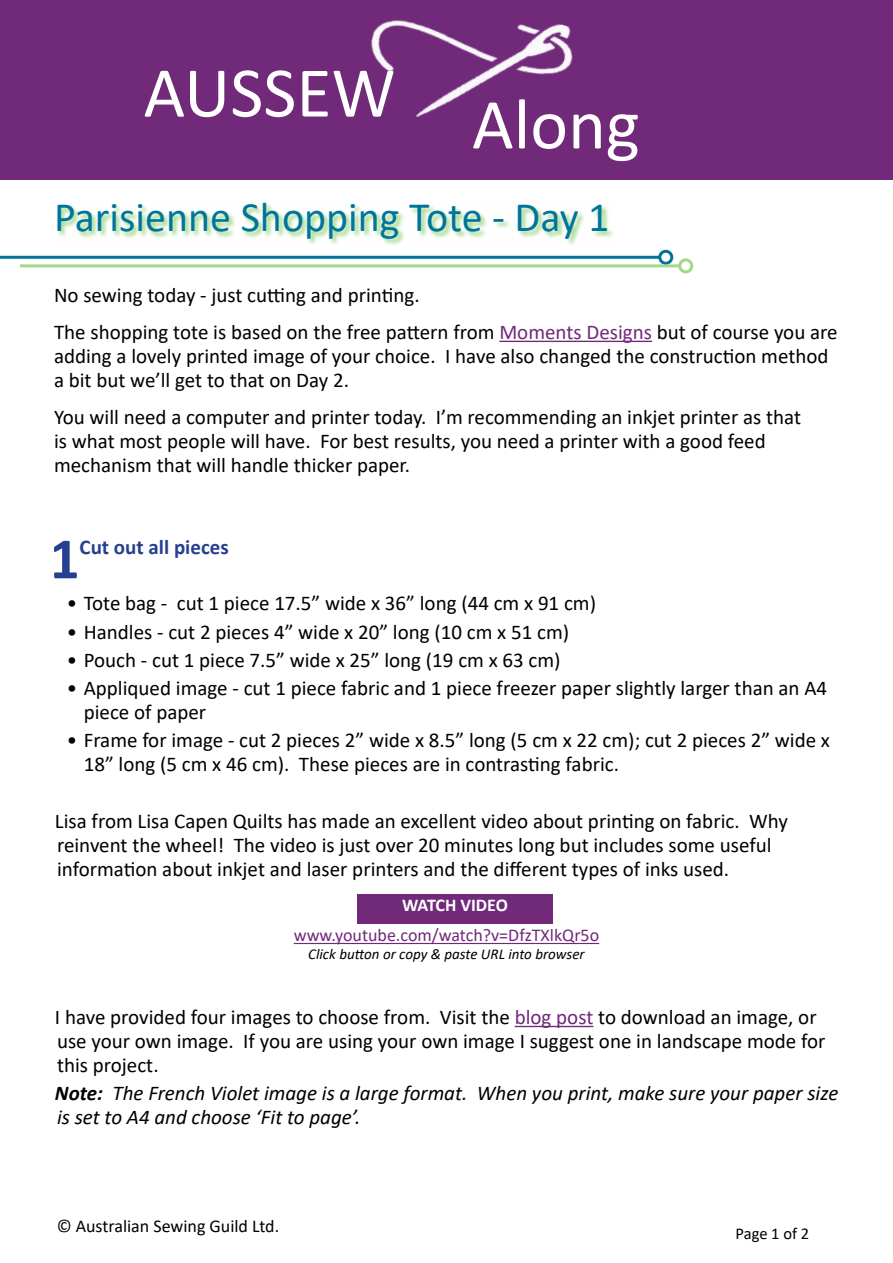
<style>
.page{position:relative;width:893px;height:1263px;background:#fff}
.page>*{position:absolute;margin:0;border:0;box-sizing:border-box;transform-origin:0 0}
.t1{font:72px "Calibri";color:#fff}
.t2{font:700 58.8px "Calibri";color:#25408f}
.t3{font:42px "Calibri";color:#00759b}
.t4{font:21px/24px "Calibri";color:#000}
.t5{font:italic 21px/24px "Calibri";color:#000}
.t6{font:700 21px "Calibri";color:#25408f}
.t7{font:18px "Calibri";color:#71297a}
.t8{font:18px "Calibri";color:#000}
.t9{font:700 18px "Calibri";letter-spacing:-.01em;color:#fff}
.t10{font:16.5px "Calibri";letter-spacing:-.005em;color:#000}
.t11{font:italic 15px "Calibri";color:#000}
.s1{color:#71297a}
.s2{font-weight:700}
</style>
<div class="page">
<div style="left:0;top:0;width:893px;height:179px;background:#71297a"></div>
<img style="left:371px;top:20px;width:202px;height:97px">
<svg style="left:57px;top:204px;width:556px;height:41px"></svg>
<hr style="left:0;top:256px;width:660px;height:3px;background:#00759b">
<div style="left:658px;top:250px;width:15px;height:15px;border:3px solid #00759b;border-radius:50%"></div>
<hr style="left:20px;top:264px;width:660px;height:3px;background:#a1d88b">
<div style="left:678px;top:258px;width:15px;height:15px;border:3px solid #a1d88b;border-radius:50%"></div>
<hr style="left:499px;top:341px;width:153px;height:1px;background:#71297a">
<hr style="left:515px;top:1026px;width:78px;height:1px;background:#71297a">
<div style="left:357px;top:894px;width:196px;height:29px;background:#71297a"></div>
<hr style="left:294px;top:943px;width:305px;height:1px;background:#71297a">
<h1 class="t1" style="left:144px;top:43px;width:498px">AUSSEW Along</h1>
<h3 class="t3" style="left:54px;top:188px;width:557px">Parisienne Shopping Tote - Day 1</h3>
<p class="t4" style="left:54px;top:276px;width:785px;line-height:36.8px">No sewing today - just cutting and printing.<br>The shopping tote is based on the free pattern from <span class="s1">Moments Designs</span> but of course you are</p>
<p class="t4" style="left:54px;top:343px;width:776px">adding a lovely printed image of your choice. I have also changed the construction method a bit but we’ll get to that on Day 2.</p>
<p class="t4" style="left:54px;top:404px;width:749px">You will need a computer and printer today. I’m recommending an inkjet printer as that is what most people will have. For best results, you need a printer with a good feed mechanism that will handle thicker paper.</p>
<h2 class="t2" style="left:50px;top:517px;width:31px">1</h2>
<p class="t6" style="left:80px;top:532px;width:151px">Cut out all pieces</p>
<p class="t4" style="left:67px;top:591px;width:531px">• Tote bag - cut 1 piece 17.5” wide x 36” long (44 cm x 91 cm)</p>
<p class="t4" style="left:67px;top:619px;width:504px">• Handles - cut 2 pieces 4” wide x 20” long (10 cm x 51 cm)</p>
<p class="t4" style="left:67px;top:647px;width:495px">• Pouch - cut 1 piece 7.5” wide x 25” long (19 cm x 63 cm)</p>
<p class="t4" style="left:84px;top:675px;width:745px;text-indent:-17px">• Appliqued image - cut 1 piece fabric and 1 piece freezer paper slightly larger than an A4 piece of paper</p>
<p class="t4" style="left:84px;top:728px;width:748px;text-indent:-17px">• Frame for image - cut 2 pieces 2” wide x 8.5” long (5 cm x 22 cm); cut 2 pieces 2” wide x<br>18” long (5 cm x 46 cm). These pieces are in contrasting fabric.</p>
<p class="t4" style="left:55px;top:808px;width:734px">Lisa from Lisa Capen Quilts has made an excellent video about printing on fabric. Why reinvent the wheel! The video is just over 20 minutes long but includes some useful information about inkjet and laser printers and the different types of inks used.</p>
<p class="t9" style="left:402px;top:893px;width:107px">WATCH VIDEO</p>
<p class="t7" style="left:294px;top:923px;width:307px">www.youtube.com/watch?v=DfzTXlkQr5o</p>
<p class="t11" style="left:308px;top:944px;width:278px">Click button or copy &amp; paste URL into browser</p>
<p class="t4" style="left:55px;top:1004px;width:772px">I have provided four images to choose from. Visit the <span class="s1">blog post</span> to download an image, or use your own image. If you are using your own image I suggest one in landscape mode for this project.</p>
<p class="t5" style="left:55px;top:1080px;width:785px"><span class="s2">Note:</span> The French Violet image is a large format. When you print, make sure your paper size is set to A4 and choose ‘Fit to page’.</p>
<p class="t8" style="left:57px;top:1213px;width:224px">© Australian Sewing Guild Ltd.</p>
<p class="t10" style="left:736px;top:1222px;width:75px">Page 1 of 2</p>
</div>
